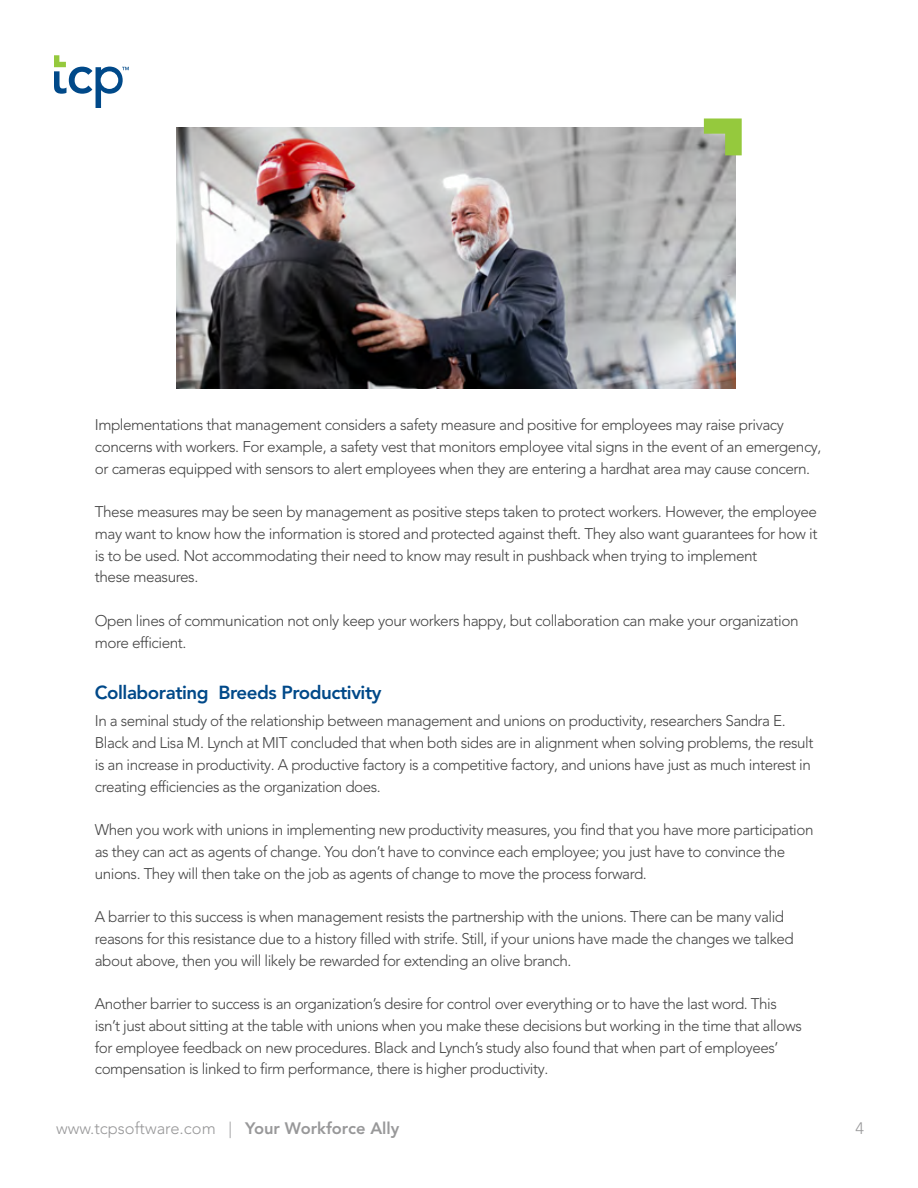
<style>
.page{position:relative;width:918px;height:1188px;background:#fff}
.page>*{position:absolute;margin:0;border:0;box-sizing:border-box;transform-origin:0 0}
.t1{font:800 18.75px "Avenir LT Pro";letter-spacing:-.025em;color:#004989}
.t2{font:300 16.5px "Avenir LT Pro";color:#989899}
.t3{font:300 15.3px/21.8px "Avenir LT Pro";letter-spacing:-.03em;color:#444}
.s1{font-weight:800}
</style>
<div class="page">
<svg style="left:54px;top:55px;width:75px;height:53px"></svg>
<img style="left:176px;top:127px;width:560px;height:261px">
<svg style="left:704px;top:118px;width:38px;height:37px"></svg>
<p class="t3" style="left:95px;top:414px;width:728px">Implementations that management considers a safety measure and positive for employees may raise privacy concerns with workers. For example, a safety vest that monitors employee vital signs in the event of an emergency, or cameras equipped with sensors to alert employees when they are entering a hardhat area may cause concern.</p>
<p class="t3" style="left:95px;top:501px;width:724px">These measures may be seen by management as positive steps taken to protect workers. However, the employee may want to know how the information is stored and protected against theft. They also want guarantees for how it is to be used. Not accommodating their need to know may result in pushback when trying to implement<br>these measures.</p>
<p class="t3" style="left:95px;top:610px;width:705px">Open lines of communication not only keep your workers happy, but collaboration can make your organization more efficient.</p>
<p class="t1" style="left:95px;top:682px;width:288px">Collaborating Breeds Productivity</p>
<p class="t3" style="left:95px;top:710px;width:720px">In a seminal study of the relationship between management and unions on productivity, researchers Sandra E.<br>Black and Lisa M. Lynch at MIT concluded that when both sides are in alignment when solving problems, the result is an increase in productivity. A productive factory is a competitive factory, and unions have just as much interest in creating efficiencies as the organization does.</p>
<p class="t3" style="left:95px;top:819px;width:720px">When you work with unions in implementing new productivity measures, you find that you have more participation as they can act as agents of change. You don’t have to convince each employee; you just have to convince the unions. They will then take on the job as agents of change to move the process forward.</p>
<p class="t3" style="left:95px;top:906px;width:701px">A barrier to this success is when management resists the partnership with the unions. There can be many valid reasons for this resistance due to a history filled with strife. Still, if your unions have made the changes we talked about above, then you will likely be rewarded for extending an olive branch.</p>
<p class="t3" style="left:95px;top:993px;width:708px">Another barrier to success is an organization’s desire for control over everything or to have the last word. This isn’t just about sitting at the table with unions when you make these decisions but working in the time that allows for employee feedback on new procedures. Black and Lynch’s study also found that when part of employees’ compensation is linked to firm performance, there is higher productivity.</p>
<p class="t2" style="left:56px;top:1118px;width:345px">www.tcpsoftware.com | <span class="s1">Your Workforce Ally</span></p>
<p class="t2" style="left:855px;top:1118px;width:10px">4</p>
</div>
